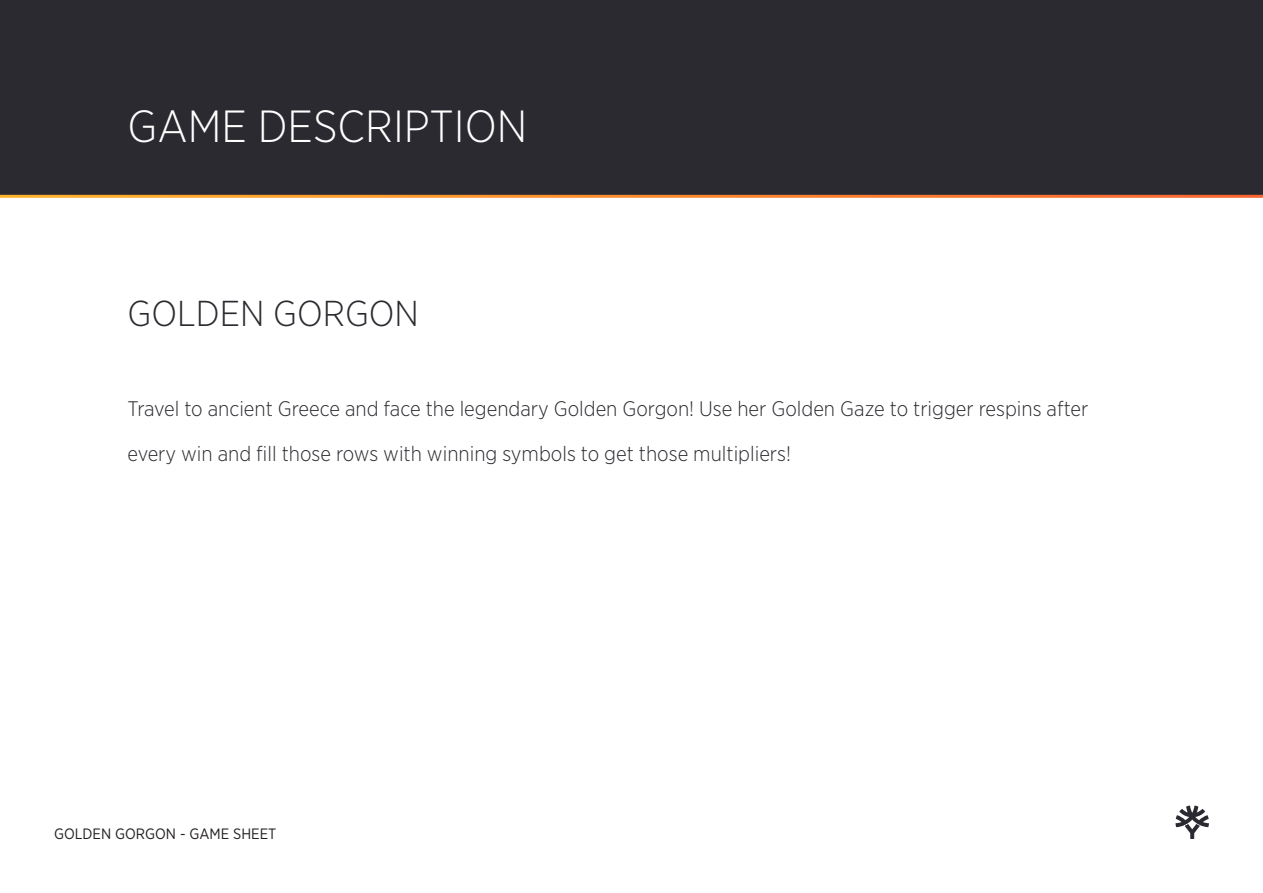
<style>
.page{position:relative;width:1263px;height:893px;background:#fff}
.page>*{position:absolute;margin:0;border:0;box-sizing:border-box;transform-origin:0 0}
.t1{font:300 45px "Gotham Narrow";color:#fff}
.t2{font:300 36px "Gotham Narrow";color:#2a2a30}
.t3{font:300 21px/45px "Gotham Narrow";color:#2a2a30}
.t4{font:15px "Gotham Narrow";color:#231f20}
</style>
<div class="page">
<div style="left:0;top:0;width:1263px;height:196px;background:#2a2a30"></div>
<svg style="left:1175px;top:805px;width:34px;height:34px"></svg>
<hr style="left:0;top:195px;width:1263px;height:3px;background:#fff">
<p class="t1" style="left:128px;top:99px;width:401px">GAME DESCRIPTION</p>
<p class="t2" style="left:128px;top:292px;width:293px">GOLDEN GORGON</p>
<p class="t3" style="left:128px;top:386px;width:962px">Travel to ancient Greece and face the legendary Golden Gorgon! Use her Golden Gaze to trigger respins after every win and fill those rows with winning symbols to get those multipliers!</p>
<p class="t4" style="left:54px;top:824px;width:224px">GOLDEN GORGON - GAME SHEET</p>
</div>
